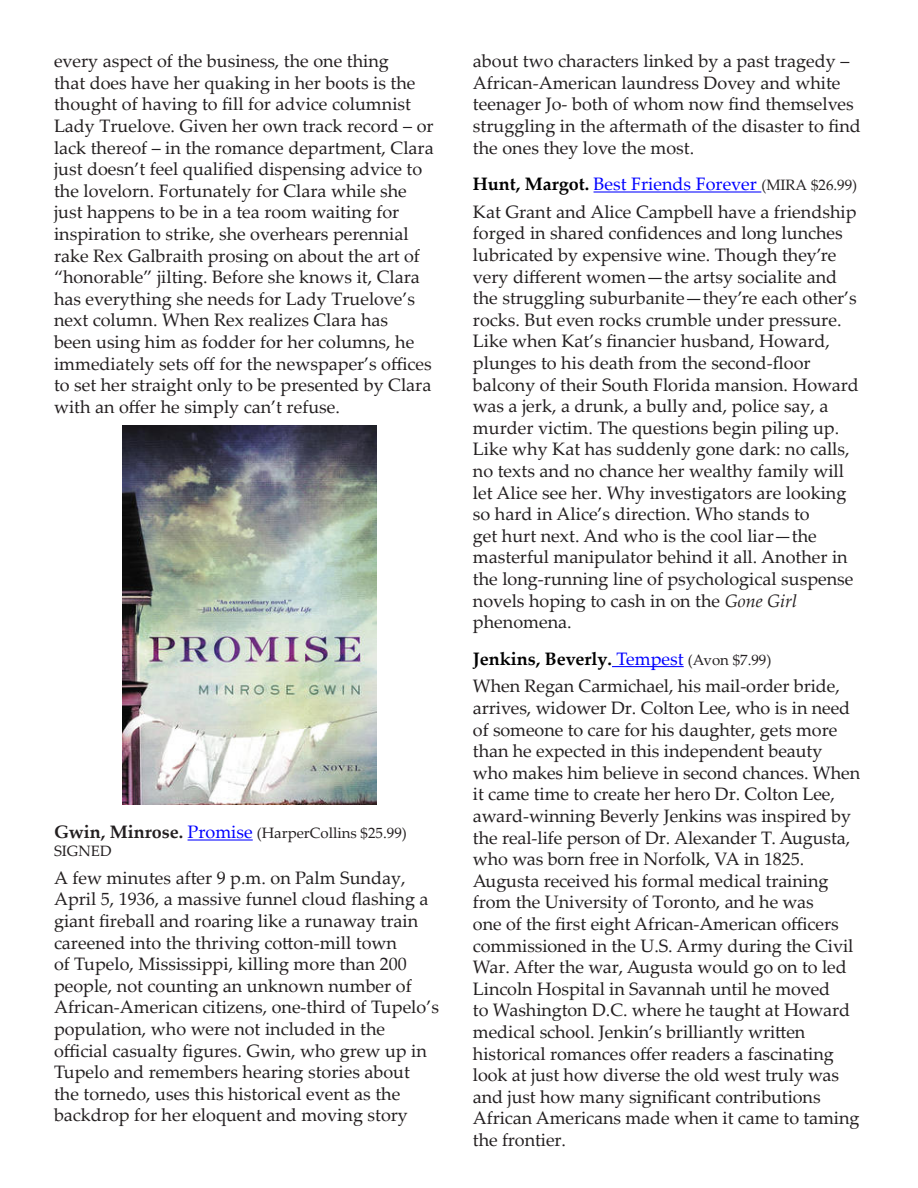
<style>
.page{position:relative;width:918px;height:1188px;background:#fff}
.page>*{position:absolute;margin:0;border:0;box-sizing:border-box;transform-origin:0 0}
.BODY_007{font:18px/21.6px "Palatino Linotype";color:#231f20}
.t1{font:18px "Palatino Linotype";color:#00f}
.t2{font:700 18px "Palatino Linotype";color:#000}
.t3{font:15px/18px "Palatino Linotype";color:#231f20}
.s1{font-weight:700;font-size:18px}
.s2{font-size:18px;color:#00f}
.s3{font-weight:700;color:#000}
.s4{font-size:15px;color:#231f20}
.s5{font-style:italic}
.s6{font-weight:400;color:#00f}
.s7{font-weight:400;font-size:15px;color:#231f20}
</style>
<div class="page">
<hr style="left:188px;top:839px;width:65px;height:2px;background:#00f">
<hr style="left:594px;top:191px;width:167px;height:2px;background:#00f">
<hr style="left:612px;top:666px;width:72px;height:1px;background:#00f">
<img style="left:122px;top:426px;width:255px;height:379px">
<p class="BODY_007" style="left:54px;top:50px;width:381px">every aspect of the business, the one thing<br>that does have her quaking in her boots is the thought of having to fill for advice columnist Lady Truelove. Given her own track record – or lack thereof – in the romance department, Clara just doesn’t feel qualified dispensing advice to the lovelorn. Fortunately for Clara while she just happens to be in a tea room waiting for inspiration to strike, she overhears perennial rake Rex Galbraith prosing on about the art of “honorable” jilting. Before she knows it, Clara has everything she needs for Lady Truelove’s next column. When Rex realizes Clara has<br>been using him as fodder for her columns, he immediately sets off for the newspaper’s offices to set her straight only to be presented by Clara with an offer he simply can’t refuse.</p>
<p class="t3" style="left:54px;top:823px;width:354px"><span class="s1">Gwin, Minrose.</span> <span class="s2">Promise</span> (HarperCollins $25.99)<br>SIGNED</p>
<p class="BODY_007" style="left:54px;top:866px;width:386px">A few minutes after 9 p.m. on Palm Sunday, April 5, 1936, a massive funnel cloud flashing a giant fireball and roaring like a runaway train careened into the thriving cotton-mill town<br>of Tupelo, Mississippi, killing more than 200 people, not counting an unknown number of African-American citizens, one-third of Tupelo’s population, who were not included in the official casualty figures. Gwin, who grew up in Tupelo and remembers hearing stories about the tornedo, uses this historical event as the backdrop for her eloquent and moving story</p>
<p class="BODY_007" style="left:473px;top:50px;width:389px">about two characters linked by a past tragedy – African-American laundress Dovey and white teenager Jo- both of whom now find themselves struggling in the aftermath of the disaster to find the ones they love the most.</p>
<p class="t1" style="left:473px;top:171px;width:386px"><span class="s3">Hunt, Margot.</span> Best Friends Forever <span class="s4">(MIRA $26.99)</span></p>
<p class="BODY_007" style="left:473px;top:200px;width:388px">Kat Grant and Alice Campbell have a friendship forged in shared confidences and long lunches lubricated by expensive wine. Though they’re very different women—the artsy socialite and the struggling suburbanite—they’re each other’s rocks. But even rocks crumble under pressure.<br>Like when Kat’s financier husband, Howard, plunges to his death from the second-floor balcony of their South Florida mansion. Howard was a jerk, a drunk, a bully and, police say, a murder victim. The questions begin piling up.<br>Like why Kat has suddenly gone dark: no calls, no texts and no chance her wealthy family will let Alice see her. Why investigators are looking so hard in Alice’s direction. Who stands to<br>get hurt next. And who is the cool liar—the masterful manipulator behind it all. Another in the long-running line of psychological suspense novels hoping to cash in on the <span class="s5">Gone Girl </span>phenomena.</p>
<p class="t2" style="left:473px;top:646px;width:300px">Jenkins, Beverly. <span class="s6">Tempest</span> <span class="s7">(Avon $7.99)</span></p>
<p class="BODY_007" style="left:473px;top:675px;width:389px">When Regan Carmichael, his mail-order bride, arrives, widower Dr. Colton Lee, who is in need of someone to care for his daughter, gets more than he expected in this independent beauty who makes him believe in second chances. When it came time to create her hero Dr. Colton Lee, award-winning Beverly Jenkins was inspired by the real-life person of Dr. Alexander T. Augusta, who was born free in Norfolk, VA in 1825.<br>Augusta received his formal medical training from the University of Toronto, and he was<br>one of the first eight African-American officers commissioned in the U.S. Army during the Civil War. After the war, Augusta would go on to led Lincoln Hospital in Savannah until he moved<br>to Washington D.C. where he taught at Howard medical school. Jenkin’s brilliantly written historical romances offer readers a fascinating look at just how diverse the old west truly was and just how many significant contributions African Americans made when it came to taming the frontier.</p>
</div>
